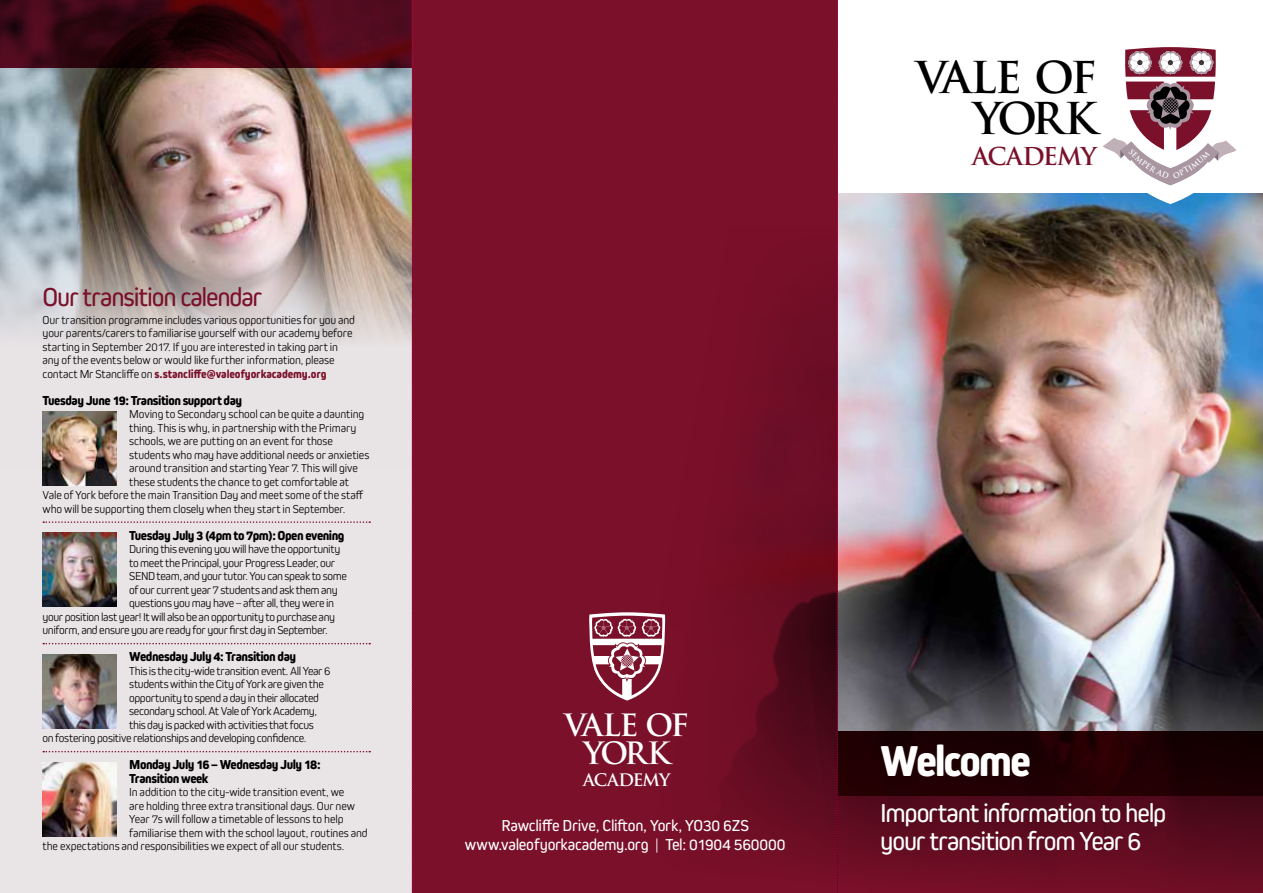
<style>
.page{position:relative;width:1263px;height:893px;background:#fff}
.page>*{position:absolute;margin:0;border:0;box-sizing:border-box;transform-origin:0 0}
.t1{font:800 45px "Kiro";letter-spacing:-.045em;color:#fff}
.t2{font:700 42.75px/40.8px "Trajan Pro";letter-spacing:-.065em;color:#000;text-align:right}
.t3{font:700 30px/28.5px "Trajan Pro";letter-spacing:-.065em;color:#fff;text-align:center}
.t4{font:27px/28.5px "Kiro";letter-spacing:-.045em;color:#fff}
.t5{font:27px "Kiro";letter-spacing:-.04em;color:#7a1029}
.t6{font:700 24px "Trajan Pro";letter-spacing:-.045em;color:#7a1029}
.t7{font:700 16.8px "Trajan Pro";letter-spacing:-.045em;color:#fff}
.t8{font:16.5px/19.5px "Kiro";letter-spacing:-.01em;color:#fff;text-align:center}
.t9{font:800 13.5px/13.5px "Kiro";letter-spacing:-.035em;color:#000}
.t10{font:300 12px/13.5px "Kiro";letter-spacing:-.015em;color:#000}
.s1{font-weight:800;color:#7a1029}
.s2{font-weight:300}
</style>
<div class="page">
<div style="left:0;top:0;width:412px;height:893px;background:#e9e4e6"></div>
<img style="left:0;top:68px;width:412px;height:400px">
<img style="left:838px;top:193px;width:425px;height:538px">
<svg style="left:838px;top:795px;width:425px;height:98px;background:#5f0b1f"></svg>
<svg style="left:838px;top:731px;width:425px;height:64px;background:#1e0002"></svg>
<svg style="left:43px;top:521px;width:327px;height:2px"></svg>
<svg style="left:43px;top:643px;width:327px;height:1px"></svg>
<svg style="left:43px;top:751px;width:327px;height:1px"></svg>
<svg style="left:0;top:0;width:412px;height:68px;background:#3e0713"></svg>
<div style="left:412px;top:0;width:426px;height:893px;background:#7a1029"></div>
<svg style="left:589px;top:612px;width:77px;height:89px"></svg>
<img style="left:43px;top:412px;width:73px;height:74px">
<img style="left:43px;top:654px;width:73px;height:74px">
<img style="left:43px;top:762px;width:73px;height:74px">
<img style="left:43px;top:533px;width:73px;height:74px">
<svg style="left:837px;top:0;width:1px;height:893px"></svg>
<svg style="left:412px;top:0;width:1px;height:893px"></svg>
<svg style="left:1103px;top:47px;width:133px;height:157px"></svg>
<h3 class="t5" style="left:43px;top:281px;width:221px">Our transition calendar</h3>
<p class="t10" style="left:43px;top:313px;width:314px">Our transition programme includes various opportunities for you and your parents/carers to familiarise yourself with our academy before starting in September 2017. If you are interested in taking part in any of the events below or would like further information, please contact Mr Stancliffe on <span class="s1">s.stancliffe@valeofyorkacademy.org</span></p>
<p class="t9" style="left:43px;top:394px;width:201px">Tuesday June 19: Transition support day</p>
<p class="t10" style="left:129px;top:407px;width:237px">Moving to Secondary school can be quite a daunting</p>
<p class="t10" style="left:129px;top:421px;width:229px">thing. This is why, in partnership with the Primary</p>
<p class="t10" style="left:129px;top:434px;width:205px">schools, we are putting on an event for those</p>
<p class="t10" style="left:129px;top:448px;width:242px">students who may have additional needs or anxieties</p>
<p class="t10" style="left:129px;top:461px;width:230px">around transition and starting Year 7. This will give</p>
<p class="t10" style="left:129px;top:475px;width:221px">these students the chance to get comfortable at</p>
<p class="t10" style="left:43px;top:488px;width:323px">Vale of York before the main Transition Day and meet some of the staff</p>
<p class="t10" style="left:43px;top:502px;width:304px">who will be supporting them closely when they start in September.</p>
<p class="t9" style="left:129px;top:529px;width:217px">Tuesday July 3 (4pm to 7pm): Open evening</p>
<p class="t10" style="left:129px;top:542px;width:213px">During this evening you will have the opportunity</p>
<p class="t10" style="left:129px;top:556px;width:208px">to meet the Principal, your Progress Leader, our</p>
<p class="t10" style="left:129px;top:569px;width:219px">SEND team, and your tutor. You can speak to some</p>
<p class="t10" style="left:129px;top:583px;width:210px">of our current year 7 students and ask them any</p>
<p class="t10" style="left:129px;top:596px;width:206px">questions you may have – after all, they were in</p>
<p class="t10" style="left:43px;top:610px;width:294px">your position last year! It will also be an opportunity to purchase any</p>
<p class="t10" style="left:43px;top:623px;width:287px">uniform, and ensure you are ready for your first day in September.</p>
<p class="t9" style="left:129px;top:650px;width:168px">Wednesday July 4: Transition day</p>
<p class="t10" style="left:129px;top:664px;width:203px">This is the city-wide transition event. All Year 6</p>
<p class="t10" style="left:129px;top:677px;width:196px">students within the City of York are given the</p>
<p class="t10" style="left:129px;top:691px;width:191px">opportunity to spend a day in their allocated</p>
<p class="t10" style="left:129px;top:704px;width:189px">secondary school. At Vale of York Academy,</p>
<p class="t10" style="left:129px;top:718px;width:186px">this day is packed with activities that focus</p>
<p class="t10" style="left:43px;top:731px;width:266px">on fostering positive relationships and developing confidence.</p>
<p class="t9" style="left:129px;top:758px;width:193px">Monday July 16 – Wednesday July 18:<br>Transition week</p>
<p class="t10" style="left:129px;top:785px;width:217px">In addition to the city-wide transition event, we</p>
<p class="t10" style="left:129px;top:799px;width:227px">are holding three extra transitional days. Our new</p>
<p class="t10" style="left:129px;top:812px;width:216px">Year 7s will follow a timetable of lessons to help</p>
<p class="t10" style="left:129px;top:826px;width:240px">familiarise them with the school layout, routines and</p>
<p class="t10" style="left:43px;top:839px;width:303px">the expectations and responsibilities we expect of all our students.</p>
<h3 class="t3" style="left:564px;top:711px;width:126px">VALE OF<br>YORK</h3>
<h3 class="t7" style="left:583px;top:769px;width:91px">ACADEMY</h3>
<h3 class="t8" style="left:465px;top:815px;width:322px">Rawcliffe Drive, Clifton, York, YO30 6ZS www.valeofyorkacademy.org <span class="s2">|</span> Tel: 01904 560000</h3>
<h2 class="t2" style="left:916px;top:58px;width:182px">VALE OF<br>YORK</h2>
<h3 class="t6" style="left:972px;top:141px;width:129px">ACADEMY</h3>
<h1 class="t1" style="left:880px;top:735px;width:152px">Welcome</h1>
<h3 class="t4" style="left:880px;top:798px;width:288px">Important information to help your transition from Year 6</h3>
</div>
